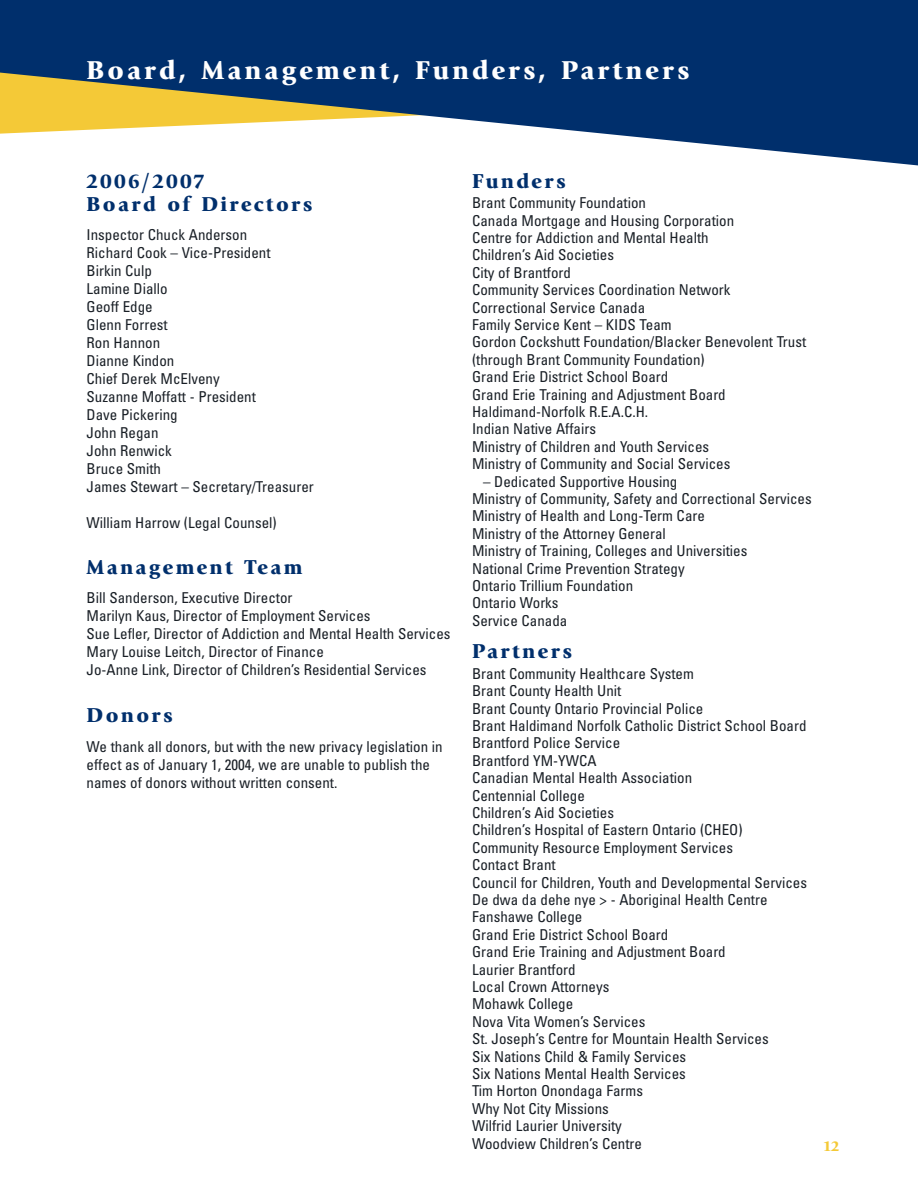
<style>
.page{position:relative;width:918px;height:1188px;background:#fff}
.page>*{position:absolute;margin:0;border:0;box-sizing:border-box;transform-origin:0 0}
.t1{font:900 27px "Giovanni";letter-spacing:.11em;color:#fff}
.t2{font:900 21px/23.1px "Giovanni";letter-spacing:.11em;color:#002f6c}
.t3{font:condensed 15px/17.4px "Univers";color:#191f26}
.t4{font:900 15px "Giovanni";color:#f4c937}
</style>
<div class="page">
<svg style="left:0;top:0;width:918px;height:166px;fill:#002f6c"></svg>
<h1 class="t1" style="left:87px;top:60px;width:604px">Board, Management, Funders, Partners</h1>
<h2 class="t2" style="left:87px;top:171px;width:227px">2006/2007<br>Board of Directors</h2>
<p class="t3" style="left:87px;top:227px;width:229px;line-height:18px">Inspector Chuck Anderson<br>Richard Cook – Vice-President<br>Birkin Culp<br>Lamine Diallo<br>Geoff Edge<br>Glenn Forrest<br>Ron Hannon<br>Dianne Kindon<br>Chief Derek McElveny<br>Suzanne Moffatt - President<br>Dave Pickering<br>John Regan<br>John Renwick<br>Bruce Smith<br>James Stewart – Secretary/Treasurer</p>
<p class="t3" style="left:87px;top:516px;width:192px">William Harrow (Legal Counsel)</p>
<h2 class="t2" style="left:87px;top:557px;width:217px">Management Team</h2>
<p class="t3" style="left:87px;top:590px;width:365px;line-height:18px">Bill Sanderson, Executive Director<br>Marilyn Kaus, Director of Employment Services<br>Sue Lefler, Director of Addiction and Mental Health Services Mary Louise Leitch, Director of Finance<br>Jo-Anne Link, Director of Children’s Residential Services</p>
<h2 class="t2" style="left:87px;top:705px;width:88px">Donors</h2>
<p class="t3" style="left:87px;top:739px;width:358px;line-height:18px">We thank all donors, but with the new privacy legislation in effect as of January 1, 2004, we are unable to publish the names of donors without written consent.</p>
<h2 class="t2" style="left:472px;top:171px;width:95px">Funders</h2>
<p class="t3" style="left:472px;top:196px;width:336px">Brant Community Foundation<br>Canada Mortgage and Housing Corporation<br>Centre for Addiction and Mental Health<br>Children’s Aid Societies<br>City of Brantford<br>Community Services Coordination Network Correctional Service Canada<br>Family Service Kent – KIDS Team<br>Gordon Cockshutt Foundation/Blacker Benevolent Trust (through Brant Community Foundation)<br>Grand Erie District School Board<br>Grand Erie Training and Adjustment Board Haldimand-Norfolk R.E.A.C.H.<br>Indian Native Affairs<br>Ministry of Children and Youth Services<br>Ministry of Community and Social Services</p>
<p class="t3" style="left:472px;top:474px;width:341px;text-indent:11px">– Dedicated Supportive Housing<br>Ministry of Community, Safety and Correctional Services Ministry of Health and Long-Term Care<br>Ministry of the Attorney General<br>Ministry of Training, Colleges and Universities<br>National Crime Prevention Strategy<br>Ontario Trillium Foundation<br>Ontario Works<br>Service Canada</p>
<h2 class="t2" style="left:472px;top:642px;width:101px">Partners</h2>
<p class="t3" style="left:472px;top:666px;width:336px">Brant Community Healthcare System<br>Brant County Health Unit<br>Brant County Ontario Provincial Police<br>Brant Haldimand Norfolk Catholic District School Board<br>Brantford Police Service<br>Brantford YM-YWCA<br>Canadian Mental Health Association<br>Centennial College<br>Children’s Aid Societies<br>Children’s Hospital of Eastern Ontario (CHEO)<br>Community Resource Employment Services<br>Contact Brant<br>Council for Children, Youth and Developmental Services<br>De dwa da dehe nye &gt; - Aboriginal Health Centre<br>Fanshawe College<br>Grand Erie District School Board<br>Grand Erie Training and Adjustment Board<br>Laurier Brantford<br>Local Crown Attorneys<br>Mohawk College<br>Nova Vita Women’s Services<br>St. Joseph’s Centre for Mountain Health Services<br>Six Nations Child &amp; Family Services<br>Six Nations Mental Health Services<br>Tim Horton Onondaga Farms<br>Why Not City Missions<br>Wilfrid Laurier University<br>Woodview Children’s Centre</p>
<p class="t4" style="left:823px;top:1140px;width:18px">12</p>
</div>
